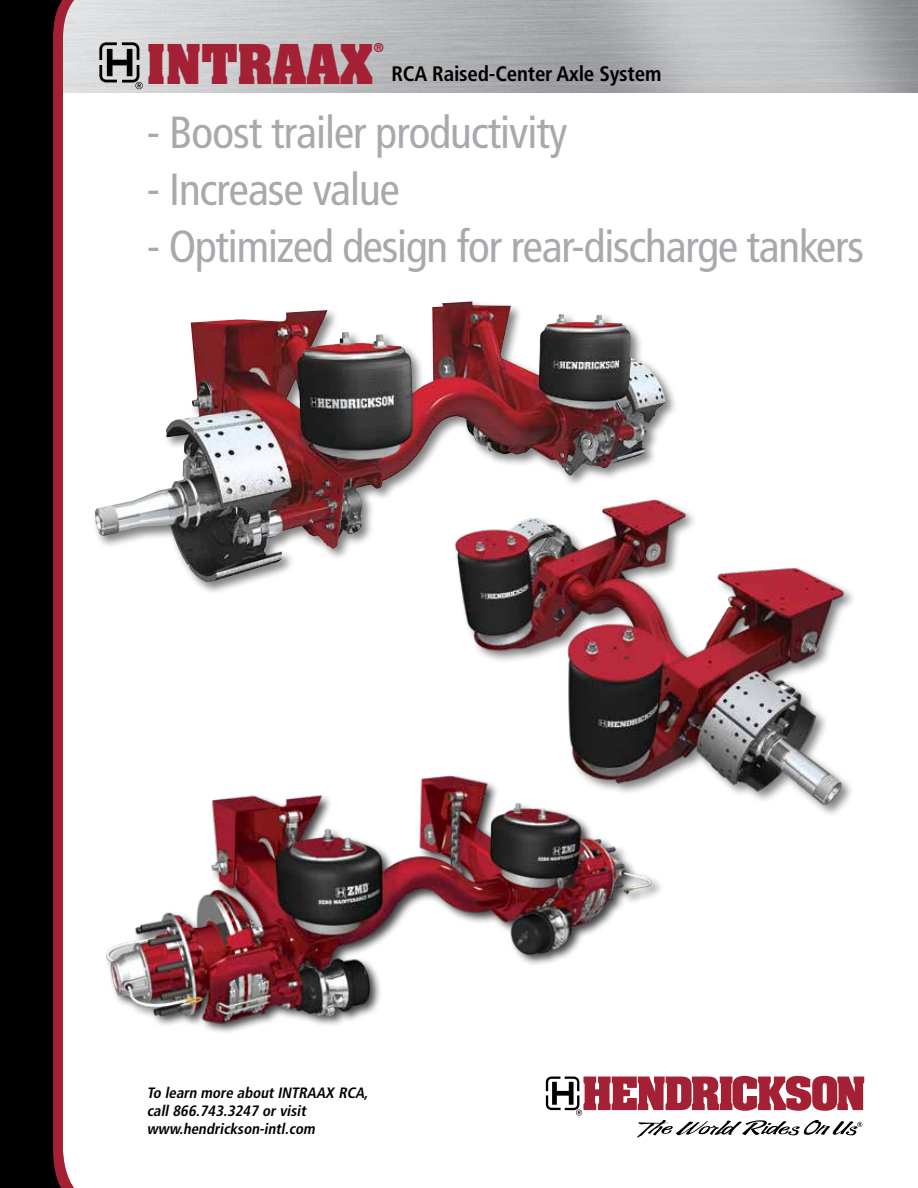
<style>
.page{position:relative;width:918px;height:1188px;background:#fff}
.page>*{position:absolute;margin:0;border:0;box-sizing:border-box;transform-origin:0 0}
.t1{font:700 46.65px "Aachen Std";color:#a32035}
.t2{font:condensed 45px "Frutiger LT Std";letter-spacing:-.025em;color:#a7a9ac}
.t3{font:700 condensed 21px "Frutiger LT Std";letter-spacing:-.01em;color:#000}
.t4{font:italic 700 condensed 15px/18px "Frutiger LT Std";color:#000}
.t5{font:700 10.5px "Aachen Std";color:#a32035}
</style>
<div class="page">
<img style="left:462px;top:507px;width:391px;height:299px">
<div style="left:92px;top:299px;width:587px;height:296px;background:#000;opacity:.5"></div>
<img style="left:100px;top:303px;width:343px;height:279px">
<svg style="left:92px;top:0;width:8px;height:595px"></svg>
<svg style="left:0;top:0;width:92px;height:1188px;fill:#000"></svg>
<svg style="left:99px;top:42px;width:44px;height:47px"></svg>
<svg style="left:546px;top:1076px;width:318px;height:62px"></svg>
<img style="left:106px;top:762px;width:548px;height:271px">
<p class="t5" style="left:374px;top:40px;width:11px">®</p>
<p class="t1" style="left:147px;top:30px;width:228px">INTRAAX</p>
<p class="t3" style="left:391px;top:61px;width:271px">RCA Raised-Center Axle System</p>
<p class="t2" style="left:147px;top:107px;width:422px">- Boost trailer productivity</p>
<p class="t2" style="left:147px;top:164px;width:255px">- Increase value</p>
<p class="t2" style="left:147px;top:221px;width:719px">- Optimized design for rear-discharge tankers</p>
<p class="t4" style="left:147px;top:1084px;width:226px">To learn more aboutINTRAAX RCA, call 866.743.3247 orvisit www.hendrickson-intl.com</p>
</div>
